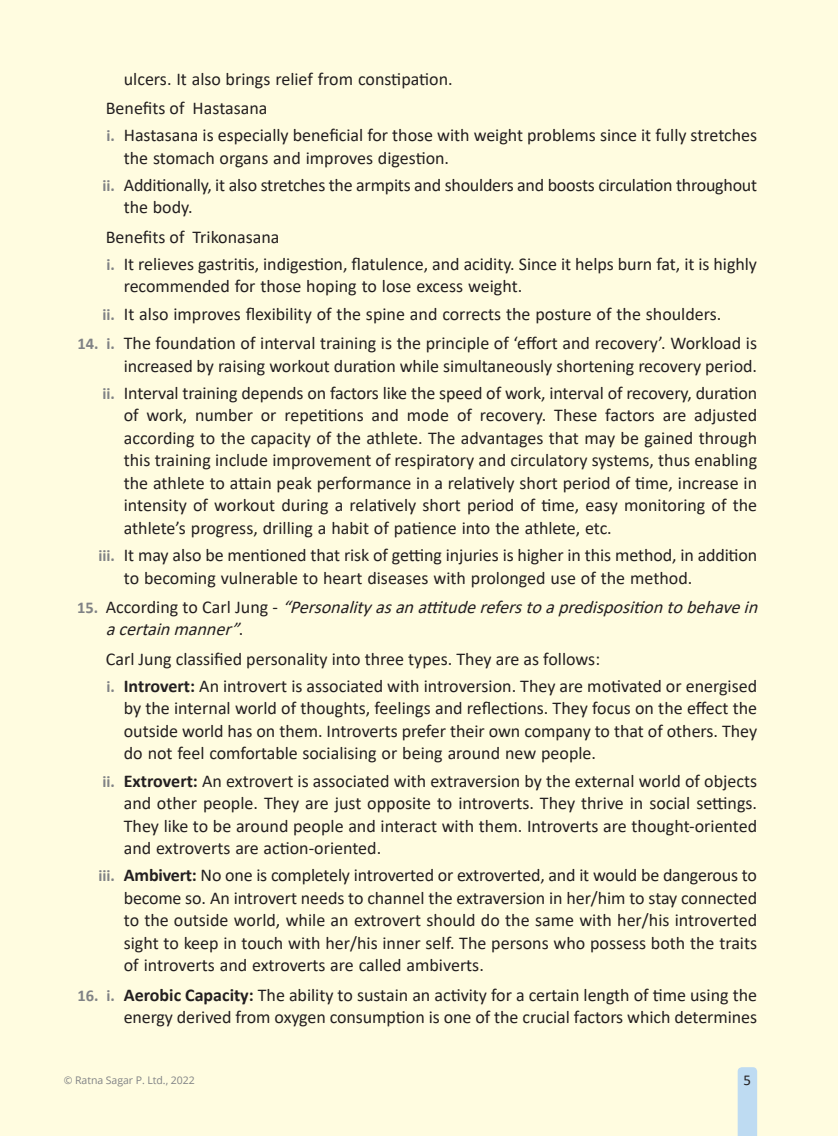
<style>
.page{position:relative;width:838px;height:1136px;background:#fff}
.page>*{position:absolute;margin:0;border:0;box-sizing:border-box;transform-origin:0 0}
.Exercise_abc{font:18px/22.5px "Calibri";color:#231f20}
.Exer_123{font:18px "Calibri";color:#231f20}
.Exer_123-2{font:italic 18px/22.5px "Calibri";color:#231f20}
.t1{font:15px "Calibri";color:#231f20}
.t2{font:10.5px "Open Sans";letter-spacing:-.005em;color:#808285}
.s1{font-weight:700;font-size:16.5px;color:#808285}
.s2{font-weight:700;font-style:normal;font-size:16.5px;color:#808285}
.s3{font-style:normal}
.s4{font-weight:700}
</style>
<div class="page">
<div style="left:0;top:0;width:838px;height:1135px;background:#fffce0"></div>
<svg style="left:737px;top:1067px;width:20px;height:68px"></svg>
<p class="Exercise_abc" style="left:124px;top:67px;width:330px">ulcers. It also brings relief from constipation.</p>
<p class="Exer_123" style="left:106px;top:95px;width:163px">Benefits of Hastasana</p>
<p class="Exercise_abc" style="left:124px;top:123px;width:635px;text-indent:-17px"><span class="s1">i.</span> Hastasana is especially beneficial for those with weight problems since it fully stretches the stomach organs and improves digestion.</p>
<p class="Exercise_abc" style="left:124px;top:173px;width:635px;text-indent:-21px"><span class="s1">ii.</span> Additionally, it also stretches the armpits and shoulders and boosts circulation throughout the body.</p>
<p class="Exer_123" style="left:106px;top:224px;width:175px">Benefits of Trikonasana</p>
<p class="Exercise_abc" style="left:124px;top:252px;width:635px;text-indent:-17px"><span class="s1">i.</span> It relieves gastritis, indigestion, flatulence, and acidity. Since it helps burn fat, it is highly recommended for those hoping to lose excess weight.</p>
<p class="Exercise_abc" style="left:103px;top:302px;width:620px"><span class="s1">ii.</span> It also improves flexibility of the spine and corrects the posture of the shoulders.</p>
<p class="Exercise_abc" style="left:78px;top:331px;width:681px;text-align:right"><span class="s1">14. i.</span> The foundation of interval training is the principle of ‘effort and recovery’. Workload is increased by raising workout duration while simultaneously shortening recovery period.</p>
<p class="Exercise_abc" style="left:124px;top:381px;width:635px;text-align:justify;text-indent:-21px"><span class="s1">ii.</span> Interval training depends on factors like the speed of work, interval of recovery, duration of work, number or repetitions and mode of recovery. These factors are adjusted according to the capacity of the athlete. The advantages that may be gained through this training include improvement of respiratory and circulatory systems, thus enabling the athlete to attain peak performance in a relatively short period of time, increase in intensity of workout during a relatively short period of time, easy monitoring of the athlete’s progress, drilling a habit of patience into the athlete, etc.</p>
<p class="Exercise_abc" style="left:124px;top:543px;width:635px;text-indent:-25px"><span class="s1">iii.</span> It may also be mentioned that risk of getting injuries is higher in this method, in addition to becoming vulnerable to heart diseases with prolonged use of the method.</p>
<p class="Exer_123-2" style="left:106px;top:595px;width:659px;text-indent:-29px"><span class="s2">1 5 .</span> <span class="s3">A c c o r d i n g t o C a r l J u n g -</span> “Personality as an attitude refers to a predisposition to behave in a certain manner”<span class="s3">.</span></p>
<p class="Exer_123" style="left:106px;top:646px;width:496px">Carl Jung classified personality into three types. They are as follows:</p>
<p class="Exercise_abc" style="left:124px;top:674px;width:635px;text-align:justify;text-indent:-17px"><span class="s1">i.</span> <span class="s4">Introvert:</span> An introvert is associated with introversion. They are motivated or energised by the internal world of thoughts, feelings and reflections. They focus on the effect the outside world has on them. Introverts prefer their own company to that of others. They do not feel comfortable socialising or being around new people.</p>
<p class="Exercise_abc" style="left:124px;top:768px;width:635px;text-align:justify;text-indent:-21px"><span class="s1">ii.</span> <span class="s4">Extrovert:</span> An extrovert is associated with extraversion by the external world of objects and other people. They are just opposite to introverts. They thrive in social settings.<br>They like to be around people and interact with them. Introverts are thought-oriented and extroverts are action-oriented.</p>
<p class="Exercise_abc" style="left:124px;top:863px;width:635px;text-align:justify;text-indent:-25px"><span class="s1">iii.</span> <span class="s4">Ambivert:</span> No one is completely introverted or extroverted, and it would be dangerous to become so. An introvert needs to channel the extraversion in her/him to stay connected to the outside world, while an extrovert should do the same with her/his introverted sight to keep in touch with her/his inner self. The persons who possess both the traits of introverts and extroverts are called ambiverts.</p>
<p class="Exercise_abc" style="left:78px;top:982px;width:681px;text-align:right"><span class="s1">16. i.</span> <span class="s4">Aerobic Capacity:</span> The ability to sustain an activity for a certain length of time using the energy derived from oxygen consumption is one of the crucial factors which determines</p>
<p class="t2" style="left:64px;top:1072px;width:132px">© Ratna Sagar P. Ltd., 2022</p>
<p class="t1" style="left:743px;top:1069px;width:9px">5</p>
</div>
